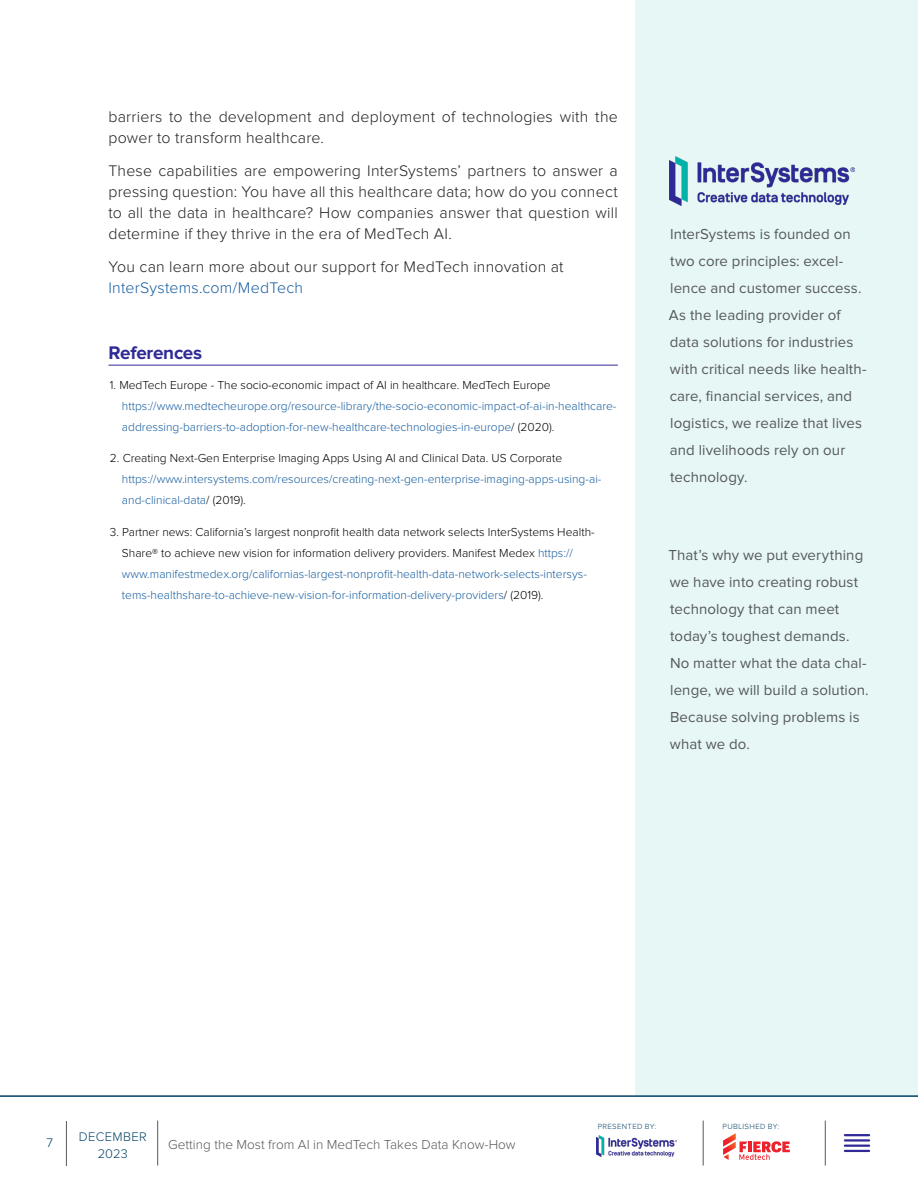
<style>
.page{position:relative;width:918px;height:1188px;background:#fff}
.page>*{position:absolute;margin:0;border:0;box-sizing:border-box;transform-origin:0 0}
.t1{font:700 18.9px "Proxima Nova";letter-spacing:-.015em;color:#2f2a95}
.t2{font:300 15.9px/21px "Proxima Nova";letter-spacing:.015em;color:#231f20}
.t3{font:15px/27px "Proxima Nova";letter-spacing:.005em;color:#57585a}
.t4{font:300 13.5px "Proxima Nova";color:#57585a}
.t5{font:300 12.9px/16.5px "Proxima Nova";letter-spacing:.025em;color:#044265;text-align:center}
.t6{font:300 12.9px "Proxima Nova";color:#004165}
.t7{font:300 12px/21px "Proxima Nova";color:#175d9e}
.t8{font:300 7.8px "Proxima Nova";letter-spacing:.05em;color:#044265}
.s1{color:#175d9e}
.s2{color:#000}
</style>
<div class="page">
<div style="left:635px;top:0;width:283px;height:1096px;background:#e6f7f6"></div>
<hr style="left:108px;top:365px;width:510px;height:1px;background:#2f2a95">
<img style="left:669px;top:156px;width:186px;height:50px">
<svg style="left:0;top:1095px;width:918px;height:71px"></svg>
<hr style="left:66px;top:1121px;width:1px;height:45px;background:#57585a">
<hr style="left:157px;top:1121px;width:1px;height:45px;background:#57585a">
<hr style="left:825px;top:1121px;width:1px;height:45px;background:#57585a">
<hr style="left:703px;top:1121px;width:1px;height:45px;background:#57585a">
<img style="left:596px;top:1135px;width:80px;height:22px">
<hr style="left:844px;top:1134px;width:26px;height:2px;background:#2f2a95">
<hr style="left:844px;top:1139px;width:26px;height:3px;background:#2f2a95">
<hr style="left:844px;top:1145px;width:26px;height:2px;background:#2f2a95">
<hr style="left:844px;top:1150px;width:26px;height:2px;background:#2f2a95">
<svg style="left:723px;top:1133px;width:67px;height:27px"></svg>
<p class="t2" style="left:108px;top:106px;width:511px">barriers to the development and deployment of technologies with the power to transform healthcare.</p>
<p class="t2" style="left:108px;top:160px;width:511px;text-align:justify">These capabilities are empowering InterSystems’ partners to answer a pressing question: You have all this healthcare data; how do you connect to all the data in healthcare? How companies answer that question will determine if they thrive in the era of MedTech AI.</p>
<p class="t2" style="left:108px;top:256px;width:457px">You can learn more about our support for MedTech innovation at<br><span class="s1">InterSystems.com/MedTech</span></p>
<p class="t1" style="left:108px;top:342px;width:95px">References</p>
<p class="t7" style="left:122px;top:375px;width:496px;text-indent:-12px"><span class="s2">1. MedTech Europe - The socio-economic impact of AI in healthcare. MedTech Europe </span>https://www.medtecheurope.org/resource-library/the-socio-economic-impact-of-ai-in-healthcare&shy;addressing-barriers-to-adoption-for-new-healthcare-technologies-in-europe<span class="s2">/ (2020).</span></p>
<p class="t7" style="left:122px;top:448px;width:481px;text-indent:-12px"><span class="s2">2. Creating Next-Gen Enterprise Imaging Apps Using AI and Clinical Data. US Corporate </span>https://www.intersystems.com/resources/creating-next-gen-enterprise-imaging-apps-using-ai&shy;and-clinical-data<span class="s2">/ (2019).</span></p>
<p class="t7" style="left:122px;top:522px;width:474px;text-indent:-12px"><span class="s2">3. Partner news: California’s largest nonprofit health data network selects InterSystems Health-Share® to achieve new vision for information delivery providers. Manifest Medex</span> https:// www.manifestmedex.org/californias-largest-nonprofit-health-data-network-selects-intersys&shy;tems-healthshare-to-achieve-new-vision-for-information-delivery-providers<span class="s2">/ (2019).</span></p>
<p class="t3" style="left:669px;top:221px;width:199px">InterSystems is founded on two core principles: excel&shy;lence and customer success.<br>As the leading provider of data solutions for industries with critical needs like health&shy;care, financial services, and logistics, we realize that lives and livelihoods rely on our technology.</p>
<p class="t3" style="left:669px;top:542px;width:202px">That’s why we put everything we have into creating robust technology that can meet today’s toughest demands.<br>No matter what the data chal&shy;lenge, we will build a solution.<br>Because solving problems is what we do.</p>
<p class="t5" style="left:79px;top:1129px;width:69px">DECEMBER<br>2023</p>
<p class="t6" style="left:47px;top:1136px;width:8px">7</p>
<p class="t4" style="left:168px;top:1137px;width:349px">Getting the Most from AI in MedTech Takes Data Know-How</p>
<p class="t8" style="left:598px;top:1122px;width:60px">PRESENTED BY:</p>
<p class="t8" style="left:723px;top:1122px;width:58px">PUBLISHED BY:</p>
</div>
